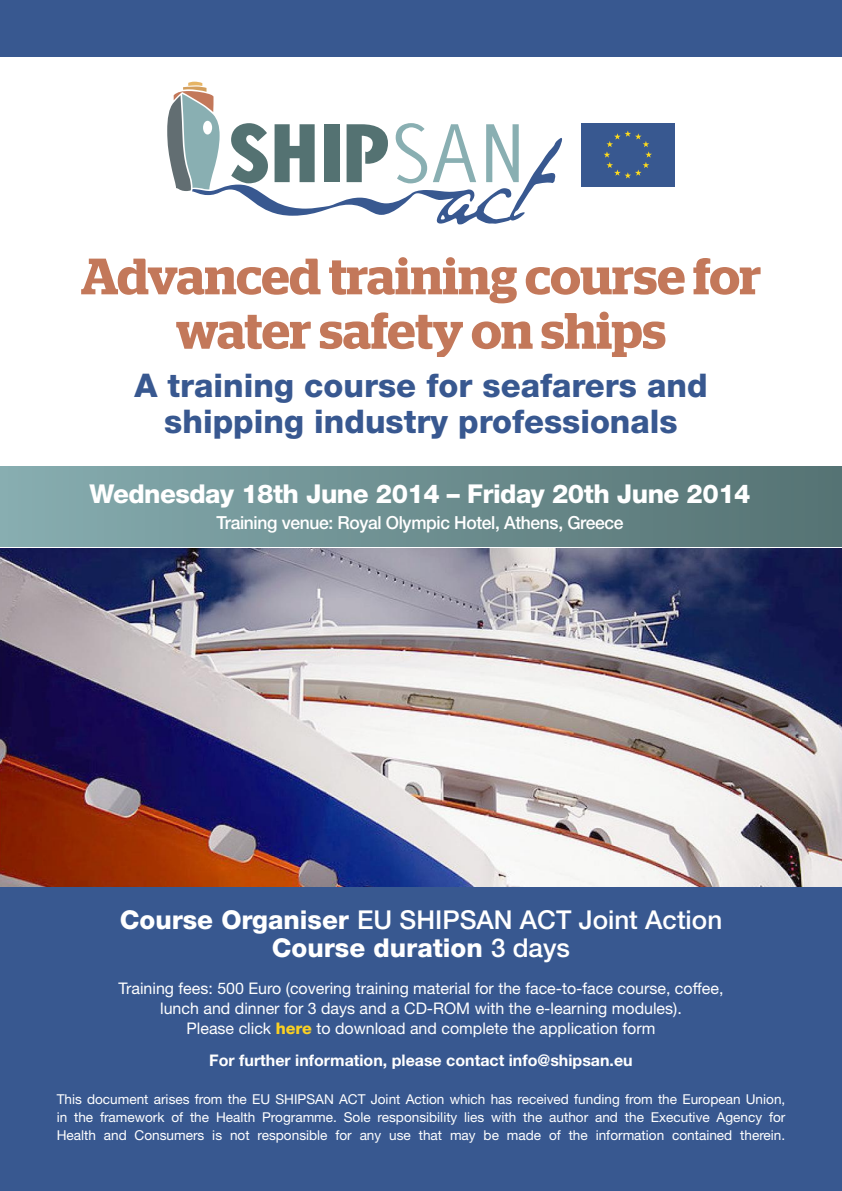
<style>
.page{position:relative;width:842px;height:1191px;background:#fff}
.page>*{position:absolute;margin:0;border:0;box-sizing:border-box;transform-origin:0 0}
.t1{font:600 51px/54.4px "Stag";letter-spacing:-.005em;color:#c3785a;text-align:center}
.t2{font:800 32.6px/36px "Helvetica Neue";color:#385890;text-align:center}
.t3{font:800 26px "Helvetica Neue";letter-spacing:-.02em;color:#fff}
.t4{font:500 26px "Helvetica Neue";color:#fff}
.t5{font:800 26px "Helvetica Neue";color:#fff}
.t6{font:500 18px "Helvetica Neue";letter-spacing:-.02em;color:#fff}
.t7{font:16px/20px "Helvetica Neue";color:#fff;text-align:center}
.t8{font:700 16px "Helvetica Neue";color:#fff}
.t9{font:13.6px/18px "Helvetica Neue";color:#fff;text-align:justify}
.s1{font-weight:800}
.s2{font-weight:500}
.s3{font-weight:800;color:#fbd022}
</style>
<div class="page">
<div style="left:0;top:884px;width:842px;height:307px;background:#385890"></div>
<div style="left:581px;top:123px;width:94px;height:64px;background:#385890"></div>
<svg style="left:604px;top:130px;width:48px;height:48px"></svg>
<svg style="left:167px;top:82px;width:395px;height:142px"></svg>
<div style="left:0;top:0;width:842px;height:57px;background:#385890"></div>
<div style="left:0;top:466px;width:842px;height:81px;background:linear-gradient(to right,#86adb0,#557272)"></div>
<img style="left:0;top:548px;width:842px;height:338px">
<p class="t1" style="left:81px;top:249px;width:682px">Advanced training course for water safety on ships</p>
<p class="t2" style="left:134px;top:367px;width:575px">A training course for seafarers and shipping industry professionals</p>
<p class="t3" style="left:89px;top:479px;width:663px">Wednesday 18th June 2014 – Friday 20th June 2014</p>
<p class="t6" style="left:217px;top:512px;width:408px">Training venue: Royal Olympic Hotel, Athens, Greece</p>
<p class="t4" style="left:120px;top:904px;width:604px"><span class="s1">Course Organiser</span> EU SHIPSAN ACT Joint Action</p>
<p class="t5" style="left:272px;top:932px;width:300px">Course duration <span class="s2">3 days</span></p>
<p class="t7" style="left:118px;top:978px;width:607px">Training fees: 500 Euro (covering training material for the face-to-face course, coffee, lunch and dinner for 3 days and a CD-ROM with the e-learning modules).<br>Please click <span class="s3">here</span> to download and complete the application form</p>
<p class="t8" style="left:209px;top:1050px;width:425px">For further information, please contact info@shipsan.eu</p>
<p class="t9" style="left:57px;top:1089px;width:730px">This document arises from the EU SHIPSAN ACT Joint Action which has received funding from the European Union, in the framework of the Health Programme. Sole responsibility lies with the author and the Executive Agency for Health and Consumers is not responsible for any use that may be made of the information contained therein.</p>
</div>
